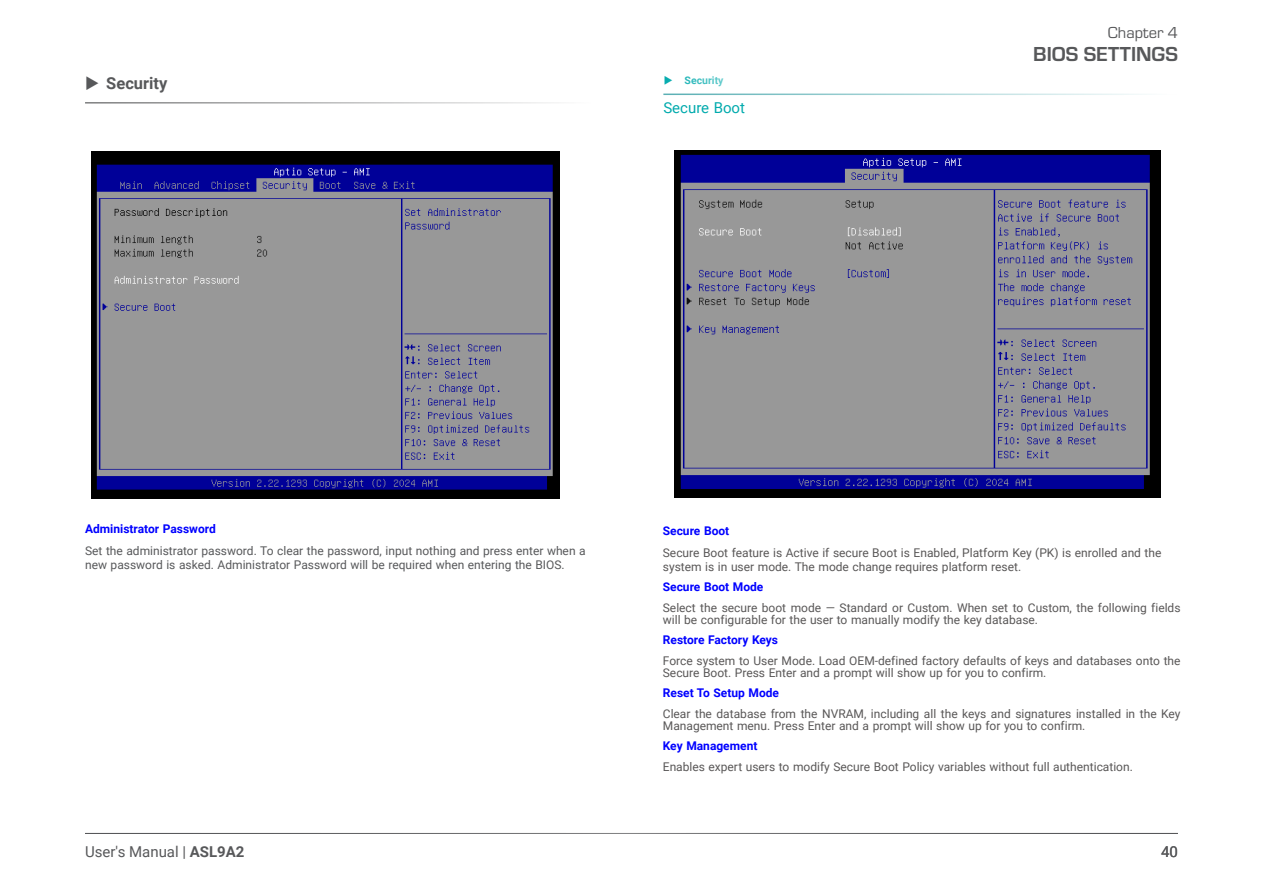
<style>
.page{position:relative;width:1263px;height:893px;background:#fff}
.page>*{position:absolute;margin:0;border:0;box-sizing:border-box;transform-origin:0 0}
.t1{font:700 21px "Eurostile";color:#57585a}
.t2{font:16.5px "Eurostile";color:#57585a}
.t3{font:700 16.5px "Roboto";color:#57585a}
.t4{font:15px "Roboto";color:#57585a}
.Heading_3{font:15px "Roboto";color:#00aaad}
.BIOS_Item{font:12px/12px "Roboto";color:#595757}
.Body_Text{font:12px "Roboto";color:#57585a}
.BIOS_Item-2{font:700 12px "Roboto";color:#00f}
.t5{font:700 10.5px "Roboto";color:#00aaad}
.s1{font-weight:700}
</style>
<div class="page">
<hr style="left:85px;top:833px;width:1093px;height:1px;background:#57585a">
<hr style="left:85px;top:102px;width:515px;height:2px;background:#595a5b">
<hr style="left:663px;top:94px;width:515px;height:1px;background:#2e9aa0">
<img style="left:92px;top:152px;width:467px;height:347px">
<img style="left:674px;top:151px;width:487px;height:347px">
<p class="t3" style="left:106px;top:71px;width:63px">Security</p>
<p class="t5" style="left:685px;top:73px;width:40px">Security</p>
<p class="Heading_3" style="left:663px;top:97px;width:83px">Secure Boot</p>
<h2 class="t2" style="left:1108px;top:22px;width:72px">Chapter 4</h2>
<h1 class="t1" style="left:1033px;top:39px;width:146px">BIOS SETTINGS</h1>
<p class="BIOS_Item-2" style="left:85px;top:520px;width:132px">Administrator Password</p>
<p class="Body_Text" style="left:85px;top:542px;width:502px">Set the administrator password. To clear the password, input nothing and press enter when a</p>
<p class="Body_Text" style="left:85px;top:556px;width:481px">new password is asked. Administrator Password will be required when entering the BIOS.</p>
<p class="t4" style="left:85px;top:841px;width:161px">User's Manual | <span class="s1">ASL9A2</span></p>
<p class="BIOS_Item-2" style="left:663px;top:523px;width:68px">Secure Boot</p>
<p class="BIOS_Item" style="left:663px;top:546px;width:500px;line-height:13.5px">Secure Boot feature is Active if secure Boot is Enabled, Platform Key (PK) is enrolled and the system is in user mode. The mode change requires platform reset.</p>
<p class="BIOS_Item-2" style="left:663px;top:579px;width:102px">Secure Boot Mode</p>
<p class="BIOS_Item" style="left:663px;top:601px;width:519px">Select the secure boot mode — Standard or Custom. When set to Custom, the following fields will be configurable for the user to manually modify the key database.</p>
<p class="BIOS_Item-2" style="left:663px;top:632px;width:117px">Restore Factory Keys</p>
<p class="BIOS_Item" style="left:663px;top:654px;width:519px">Force system to User Mode. Load OEM-defined factory defaults of keys and databases onto the<br>Secure Boot. Press Enter and a prompt will show up for you to confirm.</p>
<p class="BIOS_Item-2" style="left:663px;top:685px;width:118px">Reset To Setup Mode</p>
<p class="BIOS_Item" style="left:663px;top:707px;width:519px">Clear the database from the NVRAM, including all the keys and signatures installed in the Key<br>Management menu. Press Enter and a prompt will show up for you to confirm.</p>
<p class="BIOS_Item-2" style="left:663px;top:738px;width:96px">Key Management</p>
<p class="BIOS_Item" style="left:663px;top:760px;width:472px">Enables expert users to modify Secure Boot Policy variables without full authentication.</p>
<p class="t4" style="left:1161px;top:841px;width:18px">40</p>
</div>
